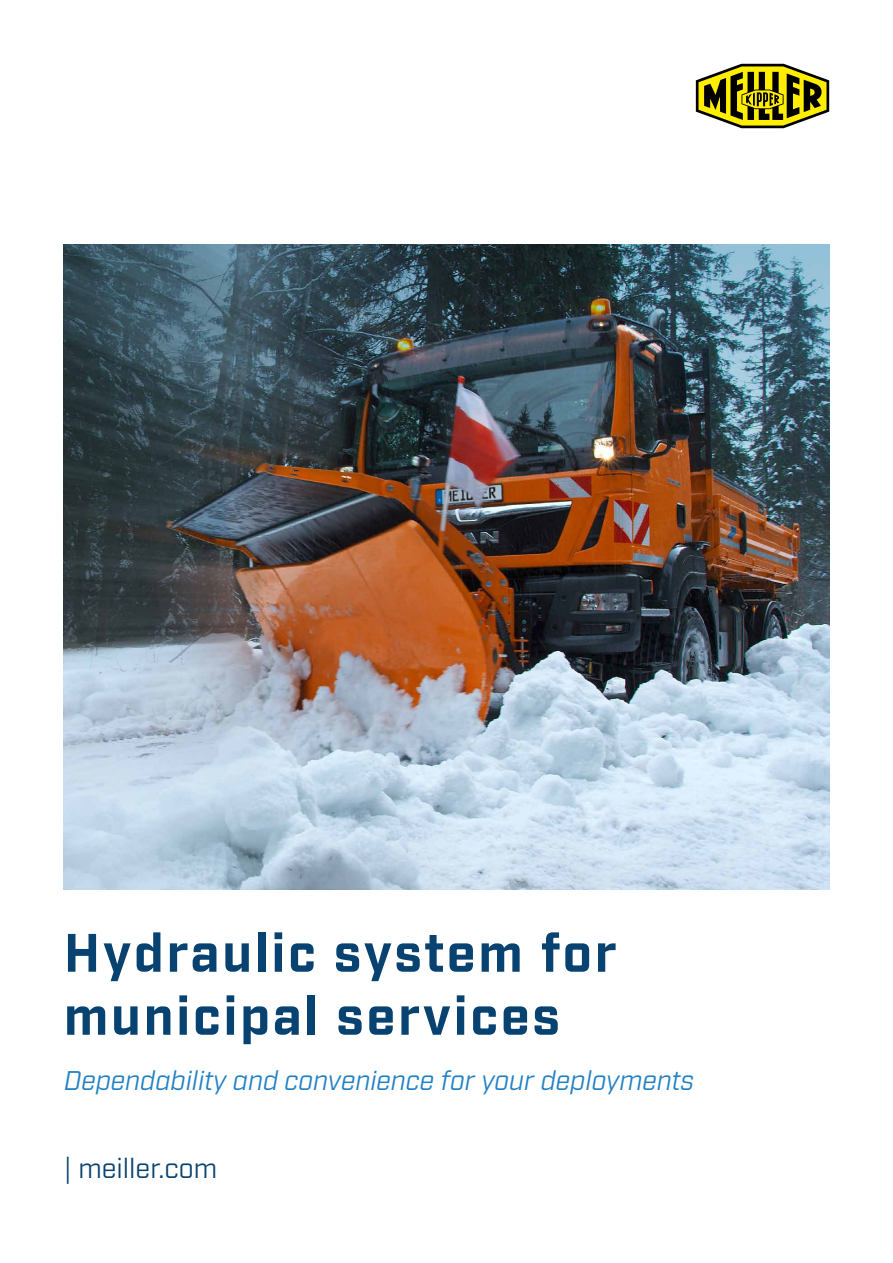
<style>
.page{position:relative;width:893px;height:1263px;background:#fff}
.page>*{position:absolute;margin:0;border:0;box-sizing:border-box;transform-origin:0 0}
.t1{font:700 52.5px/63px "Industry";letter-spacing:.05em;color:#084270}
.t2{font:italic 27px "Industry";color:#2281c4}
.t3{font:27px "Industry";color:#084270}
</style>
<div class="page">
<img style="left:64px;top:244px;width:765px;height:646px">
<svg style="left:696px;top:64px;width:133px;height:64px"></svg>
<h1 class="t1" style="left:64px;top:924px;width:554px">Hydraulic system for municipal services</h1>
<p class="t2" style="left:64px;top:1064px;width:632px">Dependability and convenience for your deployments</p>
<p class="t3" style="left:64px;top:1152px;width:155px">| meiller.com</p>
</div>
